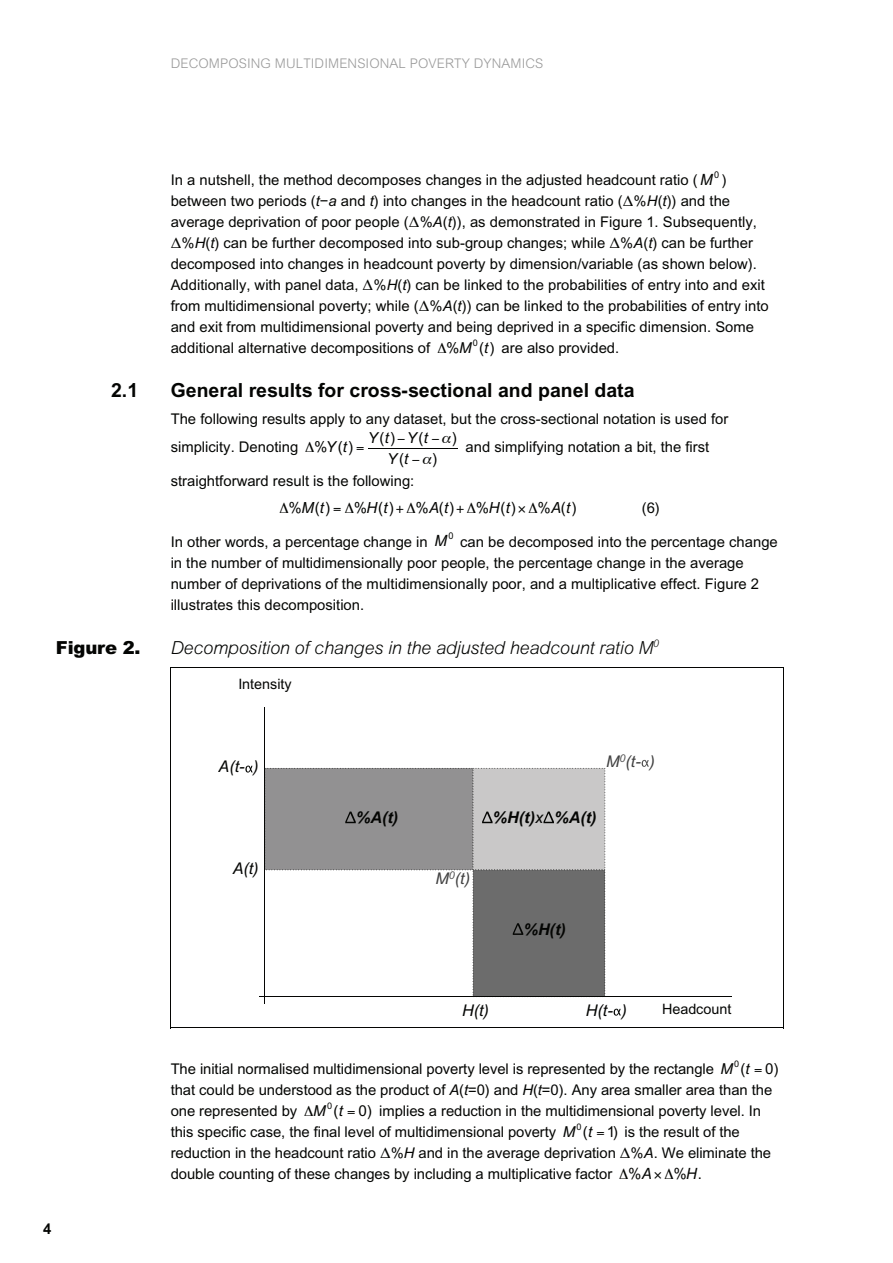
<style>
.page{position:relative;width:893px;height:1263px;background:#fff}
.page>*{position:absolute;margin:0;border:0;box-sizing:border-box;transform-origin:0 0}
.t1{font:700 19.5px "Arial";color:#040503}
.t2{font:italic 300 18px "Arial";letter-spacing:-.01em;color:#040503}
.t3{font:900 18px "Arial";letter-spacing:-.01em;color:#040503}
.t4{font:italic 700 16.05px "Arial";color:#040503}
.t5{font:italic 16.05px "Arial";color:#040503}
.t6{font:italic 16.05px "Arial";color:#404040}
.t7{font:15.45px "Arial";color:#040503}
.t8{font:15.3px "Arial";color:#040503}
.t9{font:italic 15.15px/21.1px "Arial";color:#040503;text-align:center}
.t10{font:14.7px/21px "Arial";color:#040503}
.t11{font:700 14.7px "Arial";color:#040503}
.t12{font:14.25px "Arial";color:#040503}
.t13{font:300 13.35px "Arial";letter-spacing:.01em;color:#999}
.t14{font:9px "Arial";color:#040503}
.s1{font-style:italic;font-size:15.45px}
.s2{font-style:italic}
.s3{font-family:"Times"}
.s4{font-size:15.15px}
.s5{font-style:italic;font-size:15.15px}
.s6{font-style:normal}
.s7{font-weight:400}
.s8{font-size:15.45px}
</style>
<div class="page">
<hr style="left:368px;top:448px;width:89px;height:1px;background:#040503">
<hr style="left:170px;top:667px;width:613px;height:1px;background:#040503">
<hr style="left:170px;top:677px;width:1px;height:351px;background:#040503">
<hr style="left:170px;top:1027px;width:613px;height:1px;background:#040503">
<hr style="left:783px;top:677px;width:1px;height:351px;background:#040503">
<svg style="left:642px;top:760px;width:7px;height:7px"></svg>
<svg style="left:613px;top:1008px;width:8px;height:7px"></svg>
<svg style="left:245px;top:765px;width:8px;height:7px"></svg>
<svg style="left:265px;top:768px;width:340px;height:228px"></svg>
<hr style="left:264px;top:707px;width:1px;height:297px;background:#040503">
<hr style="left:260px;top:996px;width:472px;height:1px;background:#040503">
<p class="t13" style="left:171px;top:59px;width:374px">DECOMPOSING MULTIDIMENSIONAL POVERTY DYNAMICS</p>
<p class="t10" style="left:171px;top:171px;width:600px">In a nutshell, the method decomposes changes in the adjusted headcount ratio ( <span class="s1">M</span> <sup>0</sup> ) between two periods (<span class="s2">t</span>−<span class="s2">a</span> and <span class="s2">t</span>) into changes in the headcount ratio (<span class="s3">Δ</span>%<span class="s2">H</span>(<span class="s2">t</span>)) and the average deprivation of poor people (<span class="s3">Δ</span>%<span class="s2">A</span>(<span class="s2">t</span>)), as demonstrated in Figure 1. Subsequently, <span class="s3">Δ</span>%<span class="s2">H</span>(<span class="s2">t</span>) can be further decomposed into sub-group changes; while <span class="s3">Δ</span>%<span class="s2">A</span>(<span class="s2">t</span>) can be further decomposed into changes in headcount poverty by dimension/variable (as shown below).<br>Additionally, with panel data, <span class="s3">Δ</span>%<span class="s2">H</span>(<span class="s2">t</span>) can be linked to the probabilities of entry into and exit from multidimensional poverty; while (<span class="s3">Δ</span>%<span class="s2">A</span>(<span class="s2">t</span>)) can be linked to the probabilities of entry into and exit from multidimensional poverty and being deprived in a specific dimension. Some additional alternative decompositions of <span class="s4">%</span><span class="s5">M</span></p>
<p class="t14" style="left:473px;top:340px;width:7px">0</p>
<p class="t10" style="left:479px;top:339px;width:142px"><span class="s4">(</span><span class="s5">t</span><span class="s4">)</span> are also provided.</p>
<h1 class="t1" style="left:111px;top:383px;width:29px">2.1</h1>
<h1 class="t1" style="left:171px;top:383px;width:465px">General results for cross-sectional and panel data</h1>
<p class="t10" style="left:171px;top:406px;width:559px;line-height:28px">The following results apply to any dataset, but the cross-sectional notation is used for simplicity. Denoting <span class="s4">%</span><span class="s5">Y</span><span class="s4">(</span><span class="s5">t</span><span class="s4">)</span></p>
<p class="t9" style="left:368px;top:427px;width:91px">Y<span class="s6">(</span>t<span class="s6">)</span>−Y<span class="s6">(</span>t − <span class="s6">)<br></span>Y<span class="s6">(</span>t− <span class="s6">)</span></p>
<p class="t10" style="left:466px;top:438px;width:245px">and simplifying notation a bit, the first</p>
<p class="t10" style="left:171px;top:472px;width:245px">straightforward result is the following:</p>
<p class="t8" style="left:289px;top:502px;width:43px">%<span class="s2">M</span>(<span class="s2">t</span>)</p>
<p class="t8" style="left:354px;top:502px;width:42px">%<span class="s2">H</span>(<span class="s2">t</span>)</p>
<p class="t8" style="left:415px;top:502px;width:41px">%<span class="s2">A</span>(<span class="s2">t</span>)</p>
<p class="t8" style="left:476px;top:502px;width:42px">%<span class="s2">H</span>(<span class="s2">t</span>)</p>
<p class="t8" style="left:537px;top:502px;width:41px">%<span class="s2">A</span>(<span class="s2">t</span>)</p>
<p class="t10" style="left:642px;top:499px;width:20px">(6)</p>
<p class="t10" style="left:171px;top:532px;width:284px">In other words, a percentage change in <span class="s1">M</span> <sup>0</sup></p>
<p class="t10" style="left:171px;top:532px;width:609px;text-indent:289px">can be decomposed into the percentage change in the number of multidimensionally poor people, the percentage change in the average number of deprivations of the multidimensionally poor, and a multiplicative effect. Figure 2 illustrates this decomposition.</p>
<p class="t3" style="left:56px;top:637px;width:86px">Figure 2.</p>
<p class="t2" style="left:171px;top:641px;width:490px">Decomposition of changes in the adjusted headcount ratio M<sup>0</sup></p>
<p class="t12" style="left:238px;top:679px;width:55px">Intensity</p>
<p class="t5" style="left:219px;top:757px;width:42px">A(t- )</p>
<p class="t5" style="left:233px;top:859px;width:27px">A(t)</p>
<p class="t4" style="left:356px;top:812px;width:44px">%A(t)</p>
<p class="t6" style="left:435px;top:869px;width:36px">M<sup>0</sup>(t)</p>
<p class="t6" style="left:606px;top:752px;width:50px">M<sup>0</sup>(t- )</p>
<p class="t4" style="left:493px;top:812px;width:105px">%H(t)<span class="s7">x</span> %A(t)</p>
<p class="t4" style="left:524px;top:923px;width:44px">%H(t)</p>
<p class="t5" style="left:462px;top:1000px;width:28px">H(t)</p>
<p class="t5" style="left:586px;top:1000px;width:42px">H(t- )</p>
<p class="t12" style="left:662px;top:1003px;width:71px">Headcount</p>
<p class="t11" style="left:43px;top:1224px;width:10px">4</p>
<p class="t10" style="left:171px;top:1059px;width:610px">The initial normalised multidimensional poverty level is represented by the rectangle <span class="s5">M</span> <sup>0</sup><span class="s4">(</span><span class="s5">t</span> <span class="s4">0) </span>that could be understood as the product of <span class="s2">A</span>(<span class="s2">t</span>=0) and <span class="s2">H</span>(<span class="s2">t</span>=0). Any area smaller area than the one represented by <span class="s5">M</span> <sup>0</sup><span class="s4">(</span><span class="s5">t</span> <span class="s4">0)</span> implies a reduction in the multidimensional poverty level. In this specific case, the final level of multidimensional poverty <span class="s5">M</span> <sup>0</sup><span class="s4">(</span><span class="s5">t</span> <span class="s4">1)</span> is the result of the reduction in the headcount ratio <span class="s3">Δ</span>%<span class="s2">H</span> and in the average deprivation <span class="s3">Δ</span>%<span class="s2">A</span>. We eliminate the double counting of these changes by including a multiplicative factor <span class="s8">%</span><span class="s1">A</span></p>
<p class="t7" style="left:673px;top:1168px;width:30px">%<span class="s2">H</span>.</p>
</div>
